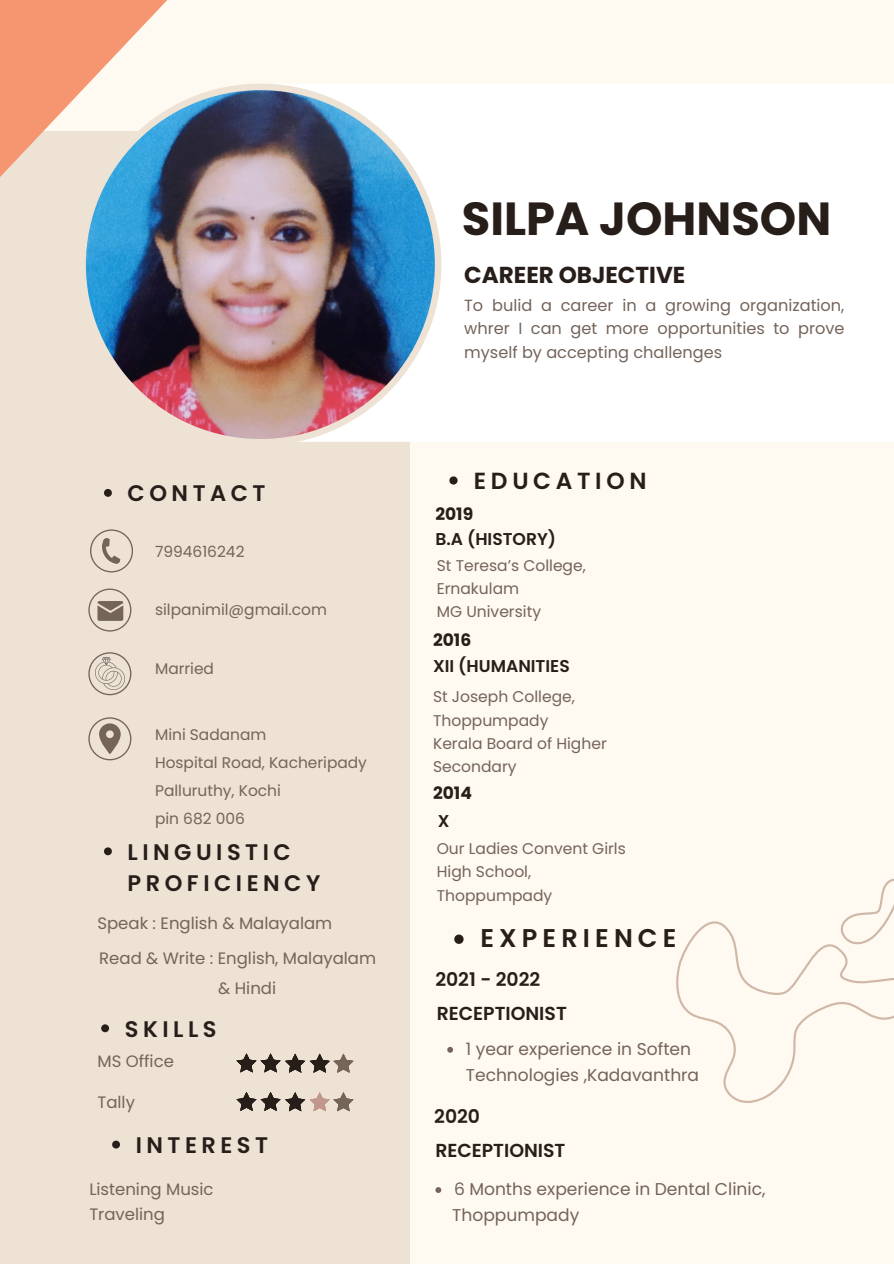
<style>
.page{position:relative;width:894px;height:1264px;background:#fff}
.page>*{position:absolute;margin:0;border:0;box-sizing:border-box;transform-origin:0 0}
.t1{font:700 46.35px "Poppins";color:#271e1a}
.t2{font:600 25.65px "Poppins";letter-spacing:.2em;color:#271e1a}
.t3{font:600 23.25px "Poppins";letter-spacing:.2em;color:#271e1a}
.t4{font:700 23.1px "Poppins";color:#271e1a}
.t5{font:600 22.5px/31.5px "Poppins";letter-spacing:.2em;color:#271e1a}
.t6{font:600 18.75px "Poppins";color:#271e1a}
.t7{font:17.1px/25.7px "Poppins";color:#74645a}
.t8{font:600 17.1px "Poppins";color:#271e1a}
.t9{font:700 17.1px "Poppins";color:#271e1a}
.t10{font:16.5px "Poppins";color:#74645a}
.t11{font:16.2px/23.7px "Poppins";color:#74645a;text-align:justify}
.t12{font:15.45px/23.2px "Poppins";color:#74645a}
</style>
<div class="page">
<div style="left:0;top:0;width:893px;height:1263px;background:#fef9f1"></div>
<div style="left:0;top:131px;width:409px;height:1132px;background:#ede2d3"></div>
<div style="left:441px;top:84px;width:452px;height:358px;background:#fff"></div>
<img style="left:85px;top:84px;width:356px;height:361px">
<svg style="left:90px;top:529px;width:43px;height:43px"></svg>
<svg style="left:88px;top:588px;width:43px;height:43px"></svg>
<svg style="left:88px;top:652px;width:43px;height:43px"></svg>
<svg style="left:88px;top:717px;width:43px;height:43px"></svg>
<svg style="left:676px;top:879px;width:217px;height:224px"></svg>
<svg style="left:0;top:0;width:242px;height:269px"></svg>
<svg style="left:236px;top:1053px;width:117px;height:19px"></svg>
<svg style="left:236px;top:1092px;width:117px;height:19px"></svg>
<svg style="left:104px;top:489px;width:8px;height:8px"></svg>
<svg style="left:101px;top:1024px;width:8px;height:8px"></svg>
<svg style="left:112px;top:1140px;width:8px;height:8px"></svg>
<svg style="left:454px;top:934px;width:9px;height:9px"></svg>
<svg style="left:447px;top:1046px;width:6px;height:6px"></svg>
<svg style="left:435px;top:1187px;width:6px;height:5px"></svg>
<svg style="left:449px;top:476px;width:8px;height:8px"></svg>
<svg style="left:104px;top:847px;width:8px;height:8px"></svg>
<p class="t5" style="left:128px;top:477px;width:139px">CONTACT</p>
<p class="t12" style="left:155px;top:539px;width:91px">7994616242</p>
<p class="t12" style="left:155px;top:598px;width:173px">silpanimil@gmail.com</p>
<p class="t12" style="left:155px;top:656px;width:60px">Married</p>
<p class="t12" style="left:155px;top:722px;width:113px">Mini Sadanam</p>
<p class="t12" style="left:155px;top:751px;width:213px">Hospital Road, Kacheripady</p>
<p class="t12" style="left:155px;top:779px;width:127px">Palluruthy, Kochi</p>
<p class="t12" style="left:155px;top:807px;width:91px">pin 682 006</p>
<p class="t5" style="left:128px;top:836px;width:194px">LINGUISTIC<br>PROFICIENCY</p>
<p class="t10" style="left:97px;top:912px;width:236px">Speak : English &amp; Malayalam</p>
<p class="t10" style="left:99px;top:946px;width:278px">Read &amp; Write : English, Malayalam</p>
<p class="t10" style="left:218px;top:976px;width:59px">&amp; Hindi</p>
<p class="t5" style="left:125px;top:1013px;width:93px">SKILLS</p>
<p class="t10" style="left:97px;top:1049px;width:78px">MS Office</p>
<p class="t10" style="left:97px;top:1090px;width:39px">Tally</p>
<p class="t5" style="left:136px;top:1129px;width:134px">INTEREST</p>
<p class="t10" style="left:89px;top:1177px;width:126px">Listening Music</p>
<p class="t10" style="left:89px;top:1202px;width:77px">Traveling</p>
<p class="t1" style="left:462px;top:186px;width:371px">SILPA JOHNSON</p>
<p class="t4" style="left:464px;top:259px;width:222px">CAREER OBJECTIVE</p>
<p class="t11" style="left:464px;top:293px;width:381px">To bulid a career in a growing organization, whrer I can get more opportunities to prove myself by accepting challenges</p>
<p class="t3" style="left:474px;top:465px;width:174px">EDUCATION</p>
<p class="t9" style="left:435px;top:501px;width:39px">2019</p>
<p class="t8" style="left:435px;top:527px;width:122px">B.A (HISTORY)</p>
<p class="t12" style="left:436px;top:553px;width:150px">St Teresa’s College,</p>
<p class="t12" style="left:436px;top:577px;width:84px">Ernakulam</p>
<p class="t12" style="left:436px;top:600px;width:106px">MG University</p>
<p class="t9" style="left:433px;top:628px;width:40px">2016</p>
<p class="t8" style="left:433px;top:654px;width:138px">XII (HUMANITIES</p>
<p class="t12" style="left:433px;top:685px;width:143px">St Joseph College,</p>
<p class="t12" style="left:433px;top:708px;width:117px">Thoppumpady</p>
<p class="t12" style="left:433px;top:732px;width:175px">Kerala Board of Higher</p>
<p class="t12" style="left:433px;top:755px;width:85px">Secondary</p>
<p class="t9" style="left:433px;top:781px;width:40px">2014</p>
<p class="t8" style="left:437px;top:808px;width:13px">X</p>
<p class="t12" style="left:436px;top:836px;width:190px">Our Ladies Convent Girls</p>
<p class="t12" style="left:436px;top:860px;width:117px">High School,<br>Thoppumpady</p>
<p class="t2" style="left:480px;top:920px;width:197px">EXPERIENCE</p>
<p class="t6" style="left:435px;top:966px;width:106px">2021 - 2022</p>
<p class="t6" style="left:436px;top:1000px;width:131px">RECEPTIONIST</p>
<p class="t7" style="left:465px;top:1036px;width:235px">1 year experience in Soften<br>Technologies ,Kadavanthra</p>
<p class="t6" style="left:434px;top:1102px;width:47px">2020</p>
<p class="t6" style="left:435px;top:1137px;width:131px">RECEPTIONIST</p>
<p class="t7" style="left:454px;top:1176px;width:313px">6 Months experience in Dental Clinic,</p>
<p class="t7" style="left:452px;top:1202px;width:128px">Thoppumpady</p>
</div>
